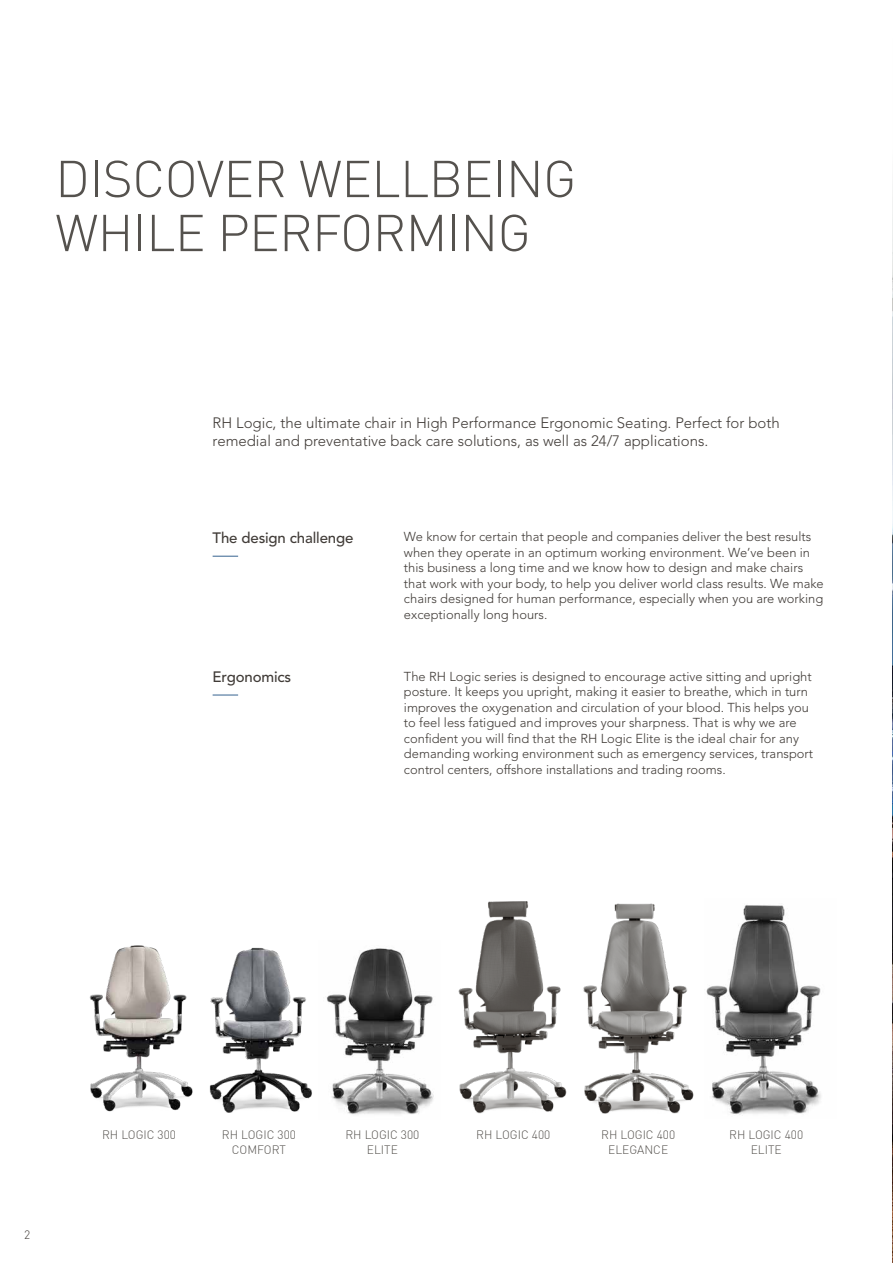
<style>
.page{position:relative;width:893px;height:1263px;background:#fff}
.page>*{position:absolute;margin:0;border:0;box-sizing:border-box;transform-origin:0 0}
.t1{font:300 51px/54px "DIN";letter-spacing:-.01em;color:#55524e}
.t2{font:300 15px/18px "Avenir LT Std";color:#413c38}
.t3{font:500 15px "Avenir LT Std";letter-spacing:-.01em;color:#413c38}
.t4{font:300 12.9px/15.5px "Avenir LT Std";color:#413c38}
.t5{font:300 12px/15px "DIN";color:#55524e;text-align:center}
.t6{font:300 12px "DIN";color:#413c38}
</style>
<div class="page">
<svg style="left:213px;top:556px;width:25px;height:1px"></svg>
<svg style="left:213px;top:695px;width:25px;height:1px"></svg>
<img style="left:892px;top:186px;width:1px;height:1077px">
<img style="left:89px;top:945px;width:100px;height:167px">
<img style="left:189px;top:947px;width:123px;height:166px">
<img style="left:583px;top:903px;width:111px;height:211px">
<img style="left:706px;top:905px;width:115px;height:210px">
<img style="left:326px;top:948px;width:108px;height:167px">
<img style="left:458px;top:901px;width:109px;height:213px">
<h1 class="t1" style="left:55px;top:151px;width:523px">DISCOVER WELLBEING<br>WHILE PERFORMING</h1>
<p class="t2" style="left:213px;top:414px;width:569px">RH Logic, the ultimate chair in High Performance Ergonomic Seating. Perfect for both remedial and preventative back care solutions, as well as 24/7 applications.</p>
<p class="t3" style="left:213px;top:529px;width:142px">The design challenge</p>
<p class="t3" style="left:213px;top:668px;width:80px">Ergonomics</p>
<p class="t4" style="left:404px;top:529px;width:421px">We know for certain that people and companies deliver the best results when they operate in an optimum working environment. We’ve been in this business a long time and we know how to design and make chairs that work with your body, to help you deliver world class results. We make chairs designed for human performance, especially when you are working exceptionally long hours.</p>
<p class="t4" style="left:404px;top:668px;width:411px">The RH Logic series is designed to encourage active sitting and upright posture. It keeps you upright, making it easier to breathe, which in turn improves the oxygenation and circulation of your blood. This helps you to feel less fatigued and improves your sharpness. That is why we are confident you will find that the RH Logic Elite is the ideal chair for any demanding working environment such as emergency services, transport control centers, offshore installations and trading rooms.</p>
<p class="t6" style="left:24px;top:1227px;width:8px">2</p>
<p class="t5" style="left:102px;top:1127px;width:76px">RH LOGIC 300</p>
<p class="t5" style="left:476px;top:1127px;width:76px">RH LOGIC 400</p>
<p class="t5" style="left:601px;top:1127px;width:76px">RH LOGIC 400<br>ELEGANCE</p>
<p class="t5" style="left:729px;top:1127px;width:76px">RH LOGIC 400<br>ELITE</p>
<p class="t5" style="left:222px;top:1127px;width:76px">RH LOGIC 300<br>COMFORT</p>
<p class="t5" style="left:345px;top:1127px;width:76px">RH LOGIC 300<br>ELITE</p>
</div>
